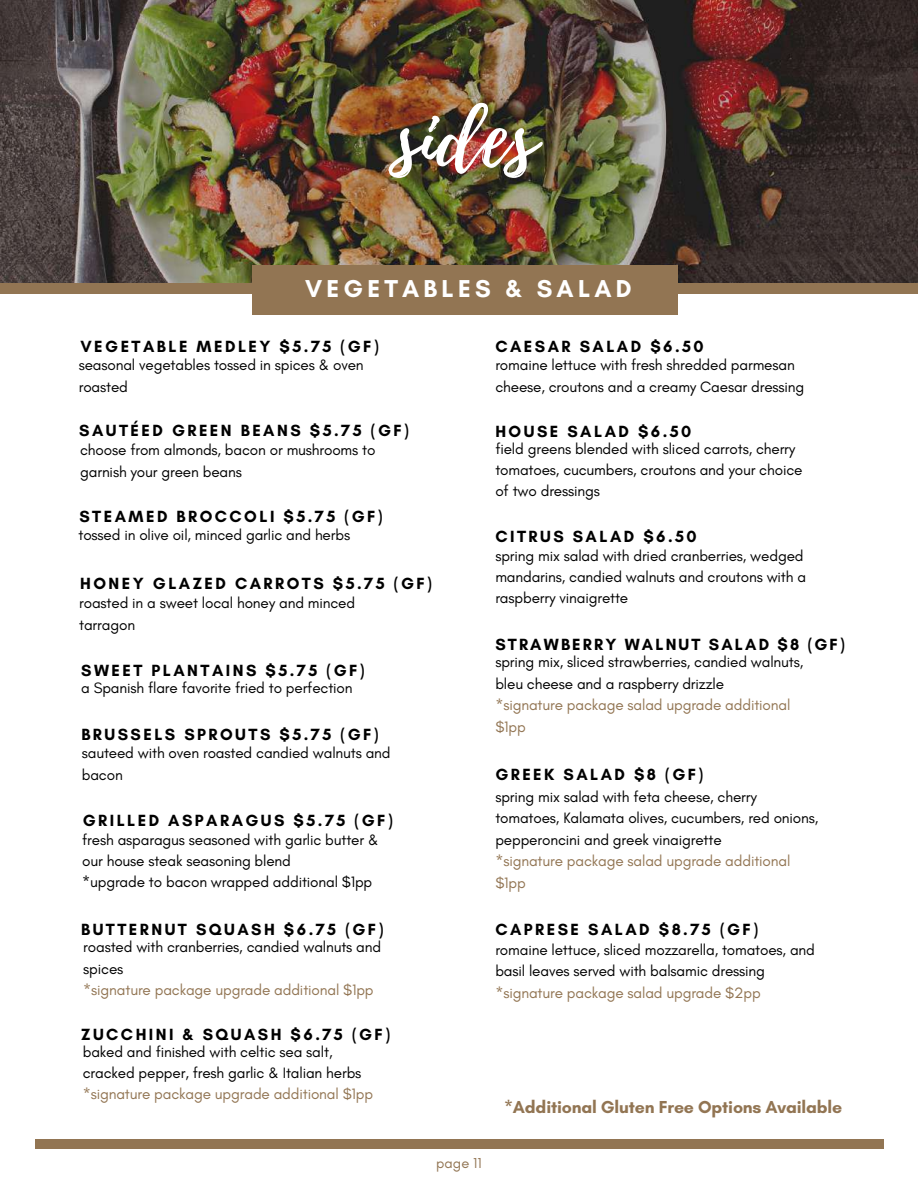
<style>
.page{position:relative;width:918px;height:1188px;background:#fff}
.page>*{position:absolute;margin:0;border:0;box-sizing:border-box;transform-origin:0 0}
.t1{font:85.65px "Playlist Script";color:#fff}
.t2{font:700 24.9px "Glacial Indifference";color:#fff}
.t3{font:700 17.7px "Glacial Indifference";letter-spacing:-.01em;color:#927553}
.t4{font:700 16.5px "Glacial Indifference";letter-spacing:.15em;color:#000}
.t5{font:700 16.5px "Glacial Indifference";letter-spacing:.13em;color:#000}
.t6{font:15.3px/21.3px "Glacial Indifference";letter-spacing:-.01em;color:#000}
.t7{font:15.3px/21.3px "Glacial Indifference";letter-spacing:-.01em;color:#927553}
.t8{font:14.7px "Glacial Indifference";color:#927553}
.s1{font-size:19.8px;color:#000}
</style>
<div class="page">
<img style="left:0;top:0;width:918px;height:283px">
<div style="left:0;top:283px;width:918px;height:10px;background:#927553"></div>
<div style="left:252px;top:265px;width:426px;height:50px;background:#927553"></div>
<div style="left:35px;top:1140px;width:848px;height:9px;background:#927553"></div>
<h1 class="t1" style="left:394px;top:76px;width:144px">sides</h1>
<h2 class="t2" style="left:305px;top:273px;width:328px">V E G<span class="s1">D</span>E <span class="s1">I</span>T<span class="s1">N</span>A<span class="s1">N</span>B<span class="s1">E</span>L <span class="s1">R</span>E S<span class="s1">M</span>&amp;<span class="s1">E N</span>S <span class="s1">U</span>A L A D</h2>
<p class="t4" style="left:80px;top:336px;width:300px">VEGETABLE MEDLEY $5.75 (GF)</p>
<p class="t6" style="left:79px;top:354px;width:287px">seasonal vegetables tossed in spices &amp; oven roasted</p>
<p class="t4" style="left:79px;top:421px;width:331px">SAUTÉED GREEN BEANS $5.75 (GF)</p>
<p class="t6" style="left:80px;top:439px;width:297px">choose from almonds, bacon or mushrooms to garnish your green beans</p>
<p class="t4" style="left:79px;top:507px;width:305px">STEAMED BROCCOLI $5.75 (GF)</p>
<p class="t6" style="left:78px;top:524px;width:273px">tossed in olive oil, minced garlic and herbs</p>
<p class="t4" style="left:80px;top:574px;width:353px">HONEY GLAZED CARROTS $5.75 (GF)</p>
<p class="t6" style="left:79px;top:592px;width:277px">roasted in a sweet local honey and minced tarragon</p>
<p class="t4" style="left:81px;top:660px;width:285px">SWEET PLANTAINS $5.75 (GF)</p>
<p class="t6" style="left:81px;top:677px;width:273px">a Spanish flare favorite fried to perfection</p>
<p class="t4" style="left:81px;top:724px;width:299px">BRUSSELS SPROUTS $5.75 (GF)</p>
<p class="t6" style="left:82px;top:742px;width:310px">sauteed with oven roasted candied walnuts and bacon</p>
<p class="t4" style="left:83px;top:810px;width:311px">GRILLED ASPARAGUS $5.75 (GF)</p>
<p class="t6" style="left:82px;top:829px;width:298px">fresh asparagus seasoned with garlic butter &amp; our house steak seasoning blend<br>*upgrade to bacon wrapped additional $1pp</p>
<p class="t4" style="left:81px;top:919px;width:304px">BUTTERNUT SQUASH $6.75 (GF)</p>
<p class="t6" style="left:83px;top:936px;width:299px">roasted with cranberries, candied walnuts and spices</p>
<p class="t7" style="left:83px;top:979px;width:292px">*signature package upgrade additional $1pp</p>
<p class="t4" style="left:81px;top:1024px;width:311px">ZUCCHINI &amp; SQUASH $6.75 (GF)</p>
<p class="t6" style="left:83px;top:1041px;width:280px">baked and finished with celtic sea salt, cracked pepper, fresh garlic &amp; Italian herbs</p>
<p class="t7" style="left:83px;top:1083px;width:292px">*signature package upgrade additional $1pp</p>
<p class="t4" style="left:495px;top:336px;width:210px">CAESAR SALAD $6.50</p>
<p class="t6" style="left:495px;top:354px;width:311px">romaine lettuce with fresh shredded parmesan cheese, croutons and a creamy Caesar dressing</p>
<p class="t4" style="left:495px;top:421px;width:198px">HOUSE SALAD $6.50</p>
<p class="t6" style="left:495px;top:438px;width:309px">field greens blended with sliced carrots, cherry tomatoes, cucumbers, croutons and your choice of two dressings</p>
<p class="t4" style="left:495px;top:526px;width:203px">CITRUS SALAD $6.50</p>
<p class="t6" style="left:495px;top:545px;width:312px">spring mix salad with dried cranberries, wedged mandarins, candied walnuts and croutons with a raspberry vinaigrette</p>
<p class="t5" style="left:495px;top:635px;width:351px">STRAWBERRY WALNUT SALAD $8 (GF)</p>
<p class="t6" style="left:495px;top:651px;width:309px">spring mix, sliced strawberries, candied walnuts, bleu cheese and a raspberry drizzle</p>
<p class="t7" style="left:495px;top:694px;width:297px">*signature package salad upgrade additional $1pp</p>
<p class="t4" style="left:495px;top:765px;width:209px">GREEK SALAD $8 (GF)</p>
<p class="t6" style="left:495px;top:786px;width:325px">spring mix salad with feta cheese, cherry tomatoes, Kalamata olives, cucumbers, red onions, pepperoncini and greek vinaigrette</p>
<p class="t7" style="left:495px;top:850px;width:297px">*signature package salad upgrade additional $1pp</p>
<p class="t4" style="left:495px;top:919px;width:264px">CAPRESE SALAD $8.75 (GF)</p>
<p class="t6" style="left:495px;top:939px;width:321px">romaine lettuce, sliced mozzarella, tomatoes, and basil leaves served with balsamic dressing</p>
<p class="t7" style="left:495px;top:982px;width:267px">*signature package salad upgrade $2pp</p>
<p class="t3" style="left:504px;top:1096px;width:340px">*Additional Gluten Free Options Available</p>
<p class="t8" style="left:436px;top:1154px;width:47px">page 11</p>
</div>
